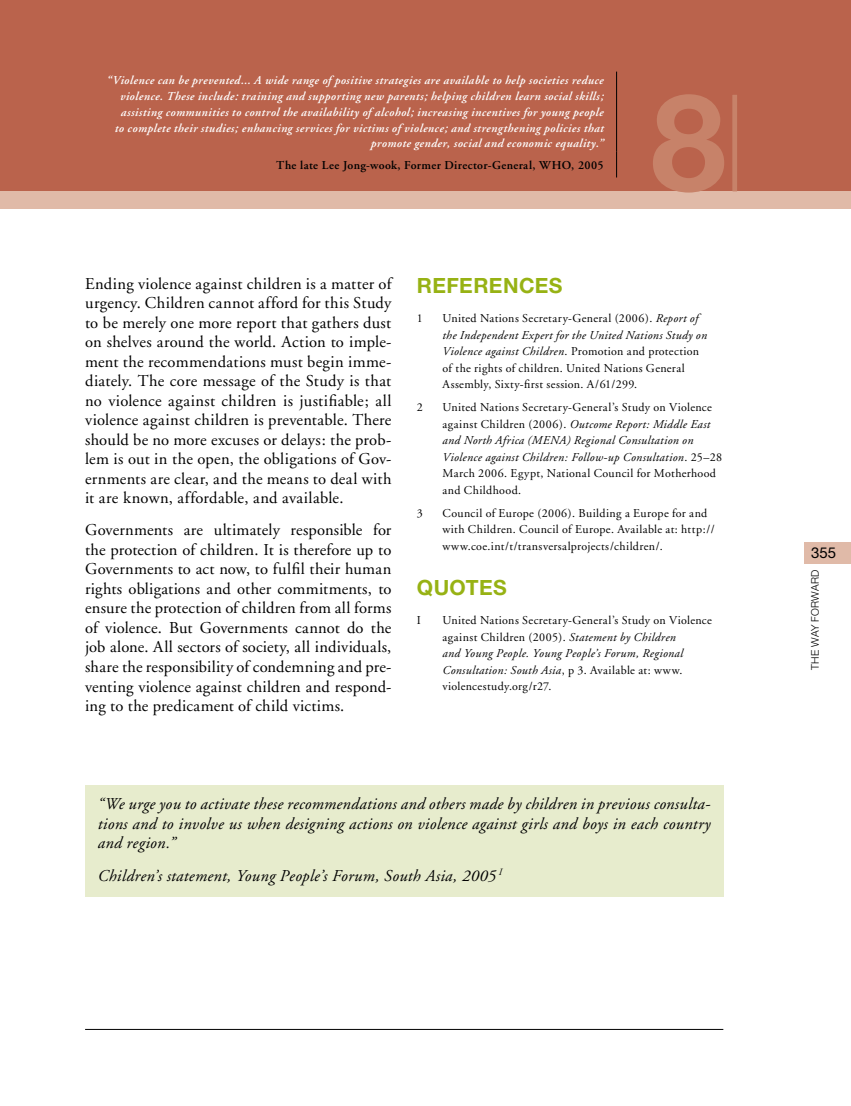
<style>
.page{position:relative;width:851px;height:1106px;background:#fff}
.page>*{position:absolute;margin:0;border:0;box-sizing:border-box;transform-origin:0 0}
.t1{font:700 135px "Helvetica Neue";color:#c78269}
.t2{font:700 21px "Helvetica Neue";letter-spacing:.015em;color:#97b214}
.t3{font:16.5px/19.5px "Adobe Garamond";letter-spacing:.015em;color:#000;text-align:justify}
.t4{font:italic 16.5px/19.5px "Adobe Garamond";letter-spacing:.02em;color:#000;text-align:justify}
.t5{font:15px "Helvetica Neue";color:#000}
.t6{font:12px/16.5px "Adobe Garamond";letter-spacing:.03em;color:#000}
.t7{font:italic 600 12px/15.8px "Adobe Garamond";letter-spacing:.035em;color:#fff;text-align:right}
.t8{font:600 12px "Adobe Garamond";letter-spacing:.03em;color:#000}
.t9{font:300 10.5px "Helvetica Neue";letter-spacing:.015em;color:#000}
.s1{font-style:italic}
</style>
<div class="page">
<div style="left:0;top:0;width:850px;height:191px;background:#ba634c"></div>
<hr style="left:85px;top:1029px;width:638px;height:1px;background:#000">
<div style="left:804px;top:542px;width:46px;height:21px;background:#e0baa8"></div>
<div style="left:0;top:191px;width:850px;height:17px;background:#e0baa8"></div>
<div style="left:732px;top:95px;width:5px;height:96px;background:#c78269"></div>
<hr style="left:616px;top:72px;width:1px;height:80px;background:#000">
<svg style="left:616px;top:152px;width:1px;height:25px"></svg>
<div style="left:85px;top:784px;width:638px;height:112px;background:#e7eccd"></div>
<p class="t7" style="left:107px;top:73px;width:498px">“Violence can be prevented... A wide range of positive strategies are available to help societies reduce violence. These include: training and supporting new parents; helping children learn social skills; assisting communities to control the availability of alcohol; increasing incentives for young people<br>to complete their studies; enhancing services for victims of violence; and strengthening policies that promote gender, social and economic equality.”</p>
<p class="t8" style="left:276px;top:159px;width:329px">The late Lee Jong-wook, Former Director-General, WHO, 2005</p>
<h1 class="t1" style="left:651px;top:59px;width:77px">8</h1>
<p class="t3" style="left:85px;top:274px;width:308px">Ending violence against children is a matter of urgency. Children cannot afford for this Study to be merely one more report that gathers dust on shelves around the world. Action to imple&shy;ment the recommendations must begin imme&shy;diately. The core message of the Study is that no violence against children is justifiable; all violence against children is preventable. There should be no more excuses or delays: the prob&shy;lem is out in the open, the obligations of Gov&shy;ernments are clear, and the means to deal with it are known, affordable, and available.</p>
<p class="t3" style="left:85px;top:521px;width:308px">Governments are ultimately responsible for the protection of children. It is therefore up to Governments to act now, to fulfil their human rights obligations and other commitments, to ensure the protection of children from all forms of violence. But Governments cannot do the job alone. All sectors of society, all individuals, share the responsibility of condemning and pre&shy;venting violence against children and respond&shy;ing to the predicament of child victims.</p>
<p class="t2" style="left:417px;top:272px;width:16px">REFEREN</p>
<p class="t2" style="left:519px;top:272px;width:30px">CES</p>
<p class="t6" style="left:417px;top:310px;width:7px">1</p>
<p class="t6" style="left:442px;top:310px;width:266px">United Nations Secretary-General (2006). <span class="s1">Report of the Independent Expert for the United Nations Study on Violence against Children</span>. Promotion and protection of the rights of children. United Nations General Assembly, Sixty-first session. A/61/299.</p>
<p class="t6" style="left:417px;top:399px;width:7px">2</p>
<p class="t6" style="left:442px;top:399px;width:281px">United Nations Secretary-General’s Study on Violence against Children (2006). <span class="s1">Outcome Report: Middle East and North Africa (MENA) Regional Consultation on Violence against Children: Follow-up Consultation</span>. 25–28<br>March 2006. Egypt, National Council for Motherhood and Childhood.</p>
<p class="t6" style="left:417px;top:505px;width:7px">3</p>
<p class="t6" style="left:442px;top:505px;width:273px">Council of Europe (2006). Building a Europe for and with Children. Council of Europe. Available at: http:// www.coe.int/t/transversalprojects/children/.</p>
<p class="t2" style="left:417px;top:574px;width:91px">QU OTES</p>
<p class="t6" style="left:417px;top:612px;width:6px">I</p>
<p class="t6" style="left:442px;top:612px;width:271px">United Nations Secretary-General’s Study on Violence against Children (2005). <span class="s1">Statement by Children<br>and Young People. Young People’s Forum, Regional Consultation: South Asia</span>, p 3. Available at: www. violencestudy.org/r27.</p>
<p class="t4" style="left:98px;top:795px;width:614px">“We urge you to activate these recommendations and others made by children in previous consulta&shy;tions and to involve us when designing actions on violence against girls and boys in each country and region.”</p>
<p class="t4" style="left:98px;top:866px;width:405px">Children’s statement, Young People’s Forum, South Asia, 2005 <sup>I</sup></p>
<p class="t5" style="left:810px;top:544px;width:9px">355</p>
<p class="t9" style="left:808px;top:669px;width:101px;rotate:-90deg">The way forward</p>
</div>
